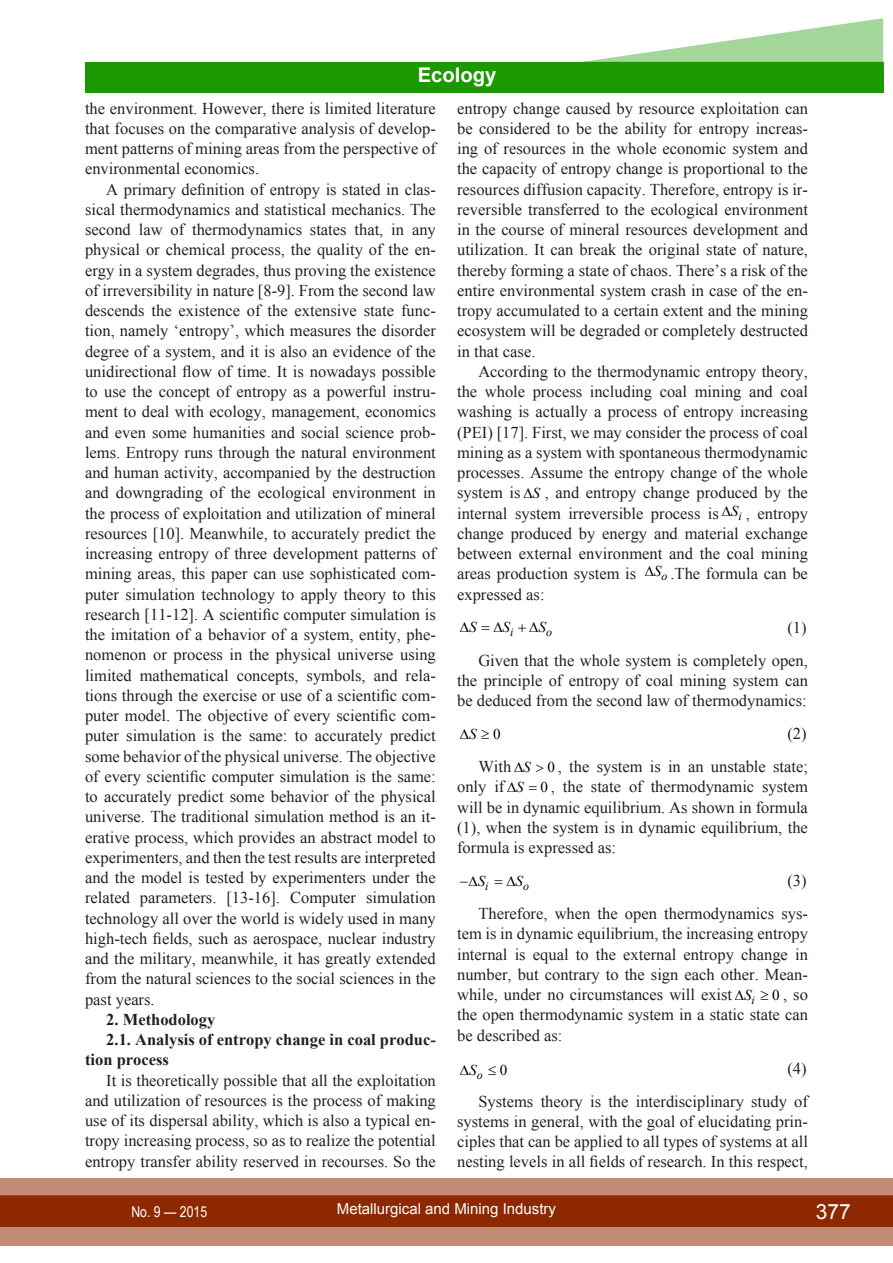
<style>
.page{position:relative;width:893px;height:1263px;background:#fff}
.page>*{position:absolute;margin:0;border:0;box-sizing:border-box;transform-origin:0 0}
.t1{font:21px "Arial";color:#fff}
.ОСНОВНОЙ{font:700 20.25px "Arial";color:#fff}
.ОСНОВНОЙ-2{font:16.5px/20.2px "Times New Roman";color:#231f20;text-align:justify}
.ОСНОВНОЙ-3{font:700 16.5px/20.2px "Times New Roman";color:#231f20}
.Формула{font:16.5px "Times New Roman";color:#231f20}
.t2{font:15px "Arial";color:#fff}
.t3{font:italic 15px "Times New Roman";color:#000}
.t4{font:15px "Arial Narrow";color:#fff}
.t5{font:15px "Times New Roman";color:#000}
.t6{font:italic 12px "Times New Roman";color:#000}
.s1{color:#000}
.s2{font-style:italic;font-size:15px;color:#000}
.s3{font-style:normal}
.s4{font-size:15px;color:#000}
</style>
<div class="page">
<div style="left:0;top:1178px;width:893px;height:68px;background:#c28b76"></div>
<div style="left:0;top:1195px;width:893px;height:32px;background:#8e2800;border:2px solid #8e2800"></div>
<div style="left:85px;top:62px;width:798px;height:30px;background:#1c9900"></div>
<svg style="left:583px;top:18px;width:300px;height:44px"></svg>
<p class="ОСНОВНОЙ" style="left:418px;top:62px;width:80px">Ecology</p>
<p class="ОСНОВНОЙ-2" style="left:85px;top:98px;width:352px">the environment. However, there is limited literature that focuses on the comparative analysis of develop&shy;ment patterns of mining areas from the perspective of environmental economics.</p>
<p class="ОСНОВНОЙ-2" style="left:85px;top:179px;width:352px;text-indent:21px">A primary definition of entropy is stated in clas&shy;sical thermodynamics and statistical mechanics. The second law of thermodynamics states that, in any physical or chemical process, the quality of the en&shy;ergy in a system degrades, thus proving the existence of irreversibility in nature [8-9]. From the second law descends the existence of the extensive state func&shy;tion, namely ‘entropy’, which measures the disorder degree of a system, and it is also an evidence of the unidirectional flow of time. It is nowadays possible to use the concept of entropy as a powerful instru&shy;ment to deal with ecology, management, economics and even some humanities and social science prob&shy;lems. Entropy runs through the natural environment and human activity, accompanied by the destruction and downgrading of the ecological environment in the process of exploitation and utilization of mineral resources [10]. Meanwhile, to accurately predict the increasing entropy of three development patterns of mining areas, this paper can use sophisticated com&shy;puter simulation technology to apply theory to this research [11-12]. A scientific computer simulation is the imitation of a behavior of a system, entity, phe&shy;nomenon or process in the physical universe using limited mathematical concepts, symbols, and rela&shy;tions through the exercise or use of a scientific com&shy;puter model. The objective of every scientific com&shy;puter simulation is the same: to accurately predict some behavior of the physical universe. The objective of every scientific computer simulation is the same: to accurately predict some behavior of the physical universe. The traditional simulation method is an it&shy;erative process, which provides an abstract model to experimenters, and then the test results are interpreted and the model is tested by experimenters under the related parameters. [13-16]. Computer simulation technology all over the world is widely used in many high-tech fields, such as aerospace, nuclear industry and the military, meanwhile, it has greatly extended from the natural sciences to the social sciences in the past years.</p>
<p class="ОСНОВНОЙ-3" style="left:106px;top:1009px;width:111px">2. Methodology</p>
<p class="ОСНОВНОЙ-3" style="left:85px;top:1029px;width:352px;text-indent:21px">2.1. Analysis of entropy change in coal produc&shy;tion process</p>
<p class="ОСНОВНОЙ-2" style="left:85px;top:1070px;width:352px;text-indent:21px">It is theoretically possible that all the exploitation and utilization of resources is the process of making use of its dispersal ability, which is also a typical en&shy;tropy increasing process, so as to realize the potential entropy transfer ability reserved in recourses. So the</p>
<p class="ОСНОВНОЙ-2" style="left:457px;top:98px;width:352px">entropy change caused by resource exploitation can be considered to be the ability for entropy increas&shy;ing of resources in the whole economic system and the capacity of entropy change is proportional to the resources diffusion capacity. Therefore, entropy is ir&shy;reversible transferred to the ecological environment in the course of mineral resources development and utilization. It can break the original state of nature, thereby forming a state of chaos. There’s a risk of the entire environmental system crash in case of the en&shy;tropy accumulated to a certain extent and the mining ecosystem will be degraded or completely destructed in that case.</p>
<p class="ОСНОВНОЙ-2" style="left:457px;top:361px;width:352px;text-indent:21px">According to the thermodynamic entropy theory, the whole process including coal mining and coal washing is actually a process of entropy increasing (PEI) [17]. First, we may consider the process of coal mining as a system with spontaneous thermodynamic processes. Assume the entropy change of the whole system is <span class="s1">∆</span><span class="s2">S</span> , and entropy change produced by the internal system irreversible process is</p>
<p class="t6" style="left:722px;top:507px;width:21px">∆ i<sup>S</sup></p>
<p class="ОСНОВНОЙ-2" style="left:457px;top:503px;width:352px;text-indent:289px">, entropy change produced by energy and material exchange between external environment and the coal mining areas production system is</p>
<p class="t6" style="left:645px;top:568px;width:24px">∆ o<sup>S</sup></p>
<p class="ОСНОВНОЙ-2" style="left:670px;top:563px;width:139px">.The formula can be</p>
<p class="ОСНОВНОЙ-2" style="left:457px;top:584px;width:89px">expressed as:</p>
<p class="t3" style="left:460px;top:616px;width:18px">∆S</p>
<p class="t3" style="left:493px;top:616px;width:18px">∆S</p>
<p class="t3" style="left:529px;top:616px;width:18px">∆S</p>
<p class="t6" style="left:510px;top:623px;width:5px">i</p>
<p class="t6" style="left:546px;top:623px;width:7px">o</p>
<p class="Формула" style="left:787px;top:616px;width:21px">(1)</p>
<p class="ОСНОВНОЙ-2" style="left:457px;top:650px;width:352px;text-indent:21px">Given that the whole system is completely open, the principle of entropy of coal mining system can be deduced from the second law of thermodynamics:</p>
<p class="t3" style="left:469px;top:724px;width:33px">S <span class="s3">0</span></p>
<p class="Формула" style="left:787px;top:722px;width:21px">(2)</p>
<p class="ОСНОВНОЙ-2" style="left:457px;top:756px;width:352px;text-indent:21px">With <span class="s1">∆</span><span class="s2">S</span> <span class="s4">0</span> , the system is in an unstable state; only if <span class="s1">∆</span><span class="s2">S</span> <span class="s4">0</span> , the state of thermodynamic system will be in dynamic equilibrium. As shown in formula (1), when the system is in dynamic equilibrium, the formula is expressed as:</p>
<p class="t3" style="left:460px;top:871px;width:27px">−∆S</p>
<p class="t3" style="left:506px;top:871px;width:18px">∆S</p>
<p class="t6" style="left:485px;top:878px;width:5px">i</p>
<p class="t6" style="left:523px;top:878px;width:7px">o</p>
<p class="Формула" style="left:787px;top:869px;width:21px">(3)</p>
<p class="ОСНОВНОЙ-2" style="left:457px;top:903px;width:352px;text-indent:21px">Therefore, when the open thermodynamics sys&shy;tem is in dynamic equilibrium, the increasing entropy internal is equal to the external entropy change in number, but contrary to the sign each other. Mean&shy;while, under no circumstances will exist <span class="s1">∆</span> <span class="s1">≥</span> <span class="s4">0</span> , so</p>
<p class="t6" style="left:744px;top:992px;width:12px">i<sup>S</sup></p>
<p class="ОСНОВНОЙ-2" style="left:457px;top:1004px;width:352px">the open thermodynamic system in a static state can be described as:</p>
<p class="t5" style="left:488px;top:1060px;width:21px">≤0</p>
<p class="t6" style="left:469px;top:1066px;width:15px">o<sup>S</sup></p>
<p class="Формула" style="left:787px;top:1057px;width:21px">(4)</p>
<p class="ОСНОВНОЙ-2" style="left:457px;top:1091px;width:352px;text-indent:21px">Systems theory is the interdisciplinary study of systems in general, with the goal of elucidating prin&shy;ciples that can be applied to all types of systems at all nesting levels in all fields of research. In this respect,</p>
<p class="t4" style="left:131px;top:1200px;width:77px">No. 9 — 2015</p>
<p class="t2" style="left:337px;top:1199px;width:221px">Metallurgical and Mining Industry</p>
<p class="t1" style="left:816px;top:1197px;width:37px">377</p>
</div>
